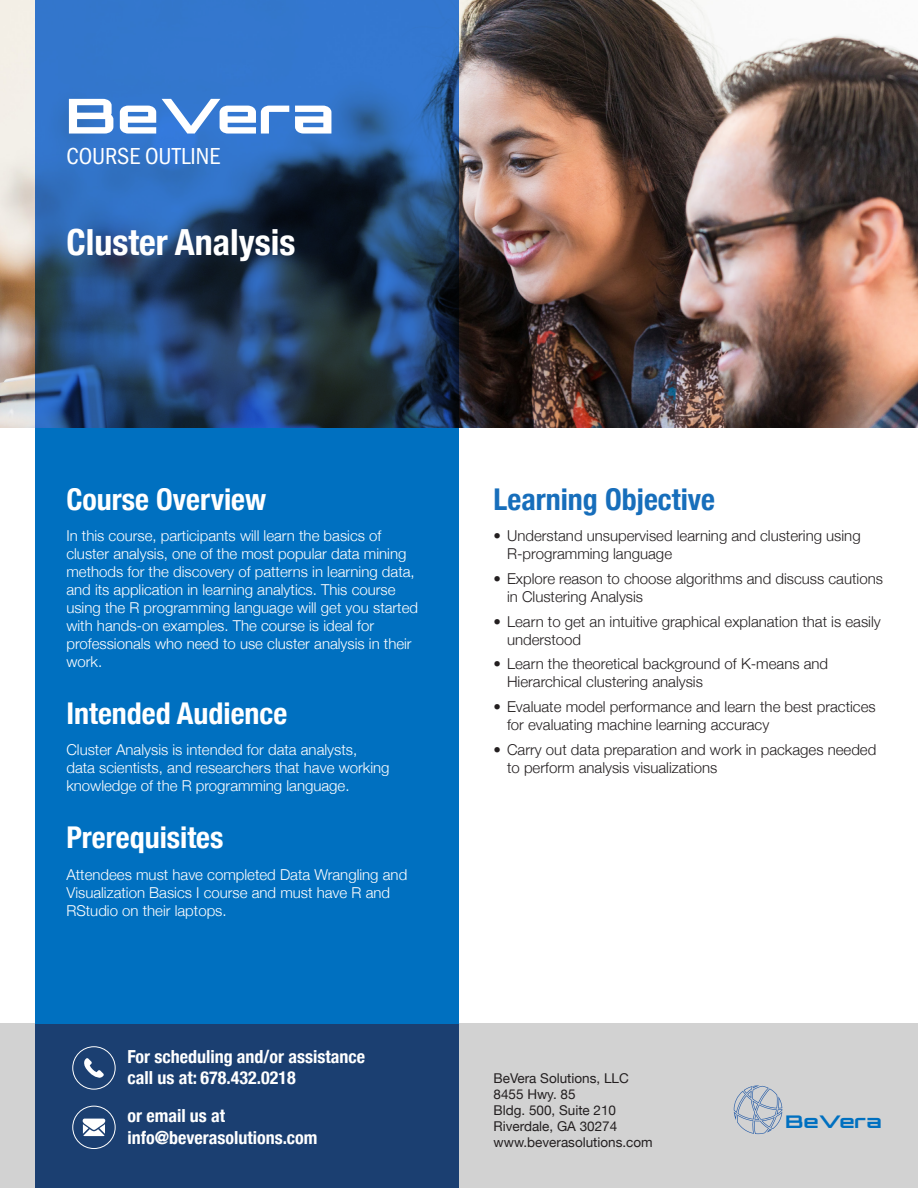
<style>
.page{position:relative;width:918px;height:1188px;background:#fff}
.page>*{position:absolute;margin:0;border:0;box-sizing:border-box;transform-origin:0 0}
.t1{font:700 48.15px "Orbitron";color:#fff;scale:1.28 1}
.t2{font:700 condensed 36px "Helvetica Neue";color:#fff}
.t3{font:700 condensed 30px "Helvetica Neue";color:#fff}
.t4{font:700 condensed 30px "Helvetica Neue";color:#176ebb}
.t5{font:24px "Franklin Gothic URW Cond";color:#fff}
.t6{font:700 condensed 18px/21.6px "Helvetica Neue";color:#fff}
.t7{font:700 17.4px "Orbitron";color:#0070c0;scale:1.28 1}
.p_white{font:300 15px/18px "Helvetica Neue";color:#fff}
.t8{font:300 15px/18px "Helvetica Neue";color:#231f20}
.t9{font:13.5px/16.2px "Helvetica Neue";color:#231f20}
</style>
<div class="page">
<div style="left:0;top:1024px;width:918px;height:164px;background:#d2d2d2"></div>
<div style="left:36px;top:1024px;width:423px;height:164px;background:#1b3f71"></div>
<svg style="left:84px;top:1058px;width:20px;height:20px"></svg>
<div style="left:72px;top:1046px;width:44px;height:44px;border:1px solid #fff;border-radius:50%"></div>
<svg style="left:83px;top:1119px;width:22px;height:17px"></svg>
<div style="left:72px;top:1106px;width:44px;height:43px;border:1px solid #fff;border-radius:50%"></div>
<svg style="left:734px;top:1085px;width:48px;height:49px"></svg>
<img style="left:0;top:0;width:918px;height:428px">
<svg style="left:36px;top:0;width:423px;height:428px;background:#28558f"></svg>
<div style="left:36px;top:428px;width:423px;height:595px;background:#0070c0"></div>
<h1 class="t1" style="left:65px;top:87px;width:212px">BeVera</h1>
<h3 class="t5" style="left:66px;top:139px;width:156px">COURSE OUTLINE</h3>
<p class="t2" style="left:66px;top:212px;width:231px">Cluster Analysis</p>
<h2 class="t3" style="left:66px;top:474px;width:201px">Course Overview</h2>
<p class="p_white" style="left:66px;top:526px;width:353px">In this course, participants will learn the basics of cluster analysis, one of the most popular data mining methods for the discovery of patterns in learning data, and its application in learning analytics. This course using the R programming language will get you started with hands-on examples. The course is ideal for professionals who need to use cluster analysis in their work.</p>
<h2 class="t3" style="left:66px;top:688px;width:223px">Intended Audience</h2>
<p class="p_white" style="left:66px;top:740px;width:325px">Cluster Analysis is intended for data analysts, data scientists, and researchers that have working knowledge of the R programming language.</p>
<h2 class="t3" style="left:66px;top:812px;width:159px">Prerequisites</h2>
<p class="p_white" style="left:66px;top:864px;width:342px">Attendees must have completed Data Wrangling and<br>Visualization Basics I course and must have R and<br>RStudio on their laptops.</p>
<h2 class="t4" style="left:494px;top:474px;width:223px">Learning Objective</h2>
<p class="t8" style="left:507px;top:526px;width:355px;text-indent:-14px">• Understand unsupervised learning and clustering using<br>R-programming language</p>
<p class="t8" style="left:507px;top:568px;width:377px;text-indent:-14px">• Explore reason to choose algorithms and discuss cautions in Clustering Analysis</p>
<p class="t8" style="left:507px;top:611px;width:375px;text-indent:-14px">• Learn to get an intuitive graphical explanation that is easily understood</p>
<p class="t8" style="left:507px;top:654px;width:323px;text-indent:-14px">• Learn the theoretical background of K-means and<br>Hierarchical clustering analysis</p>
<p class="t8" style="left:507px;top:697px;width:370px;text-indent:-14px">• Evaluate model performance and learn the best practices for evaluating machine learning accuracy</p>
<p class="t8" style="left:507px;top:739px;width:371px;text-indent:-14px">• Carry out data preparation and work in packages needed to perform analysis visualizations</p>
<p class="t6" style="left:127px;top:1044px;width:239px">For scheduling and/or assistance call us at: 678.432.0218</p>
<p class="t6" style="left:127px;top:1104px;width:192px">or email us at info@beverasolutions.com</p>
<p class="t7" style="left:785px;top:1111px;width:77px">BeVera</p>
<p class="t9" style="left:494px;top:1071px;width:161px">BeVera Solutions, LLC<br>8455 Hwy. 85<br>Bldg. 500, Suite 210<br>Riverdale, GA 30274 www.beverasolutions.com</p>
</div>
